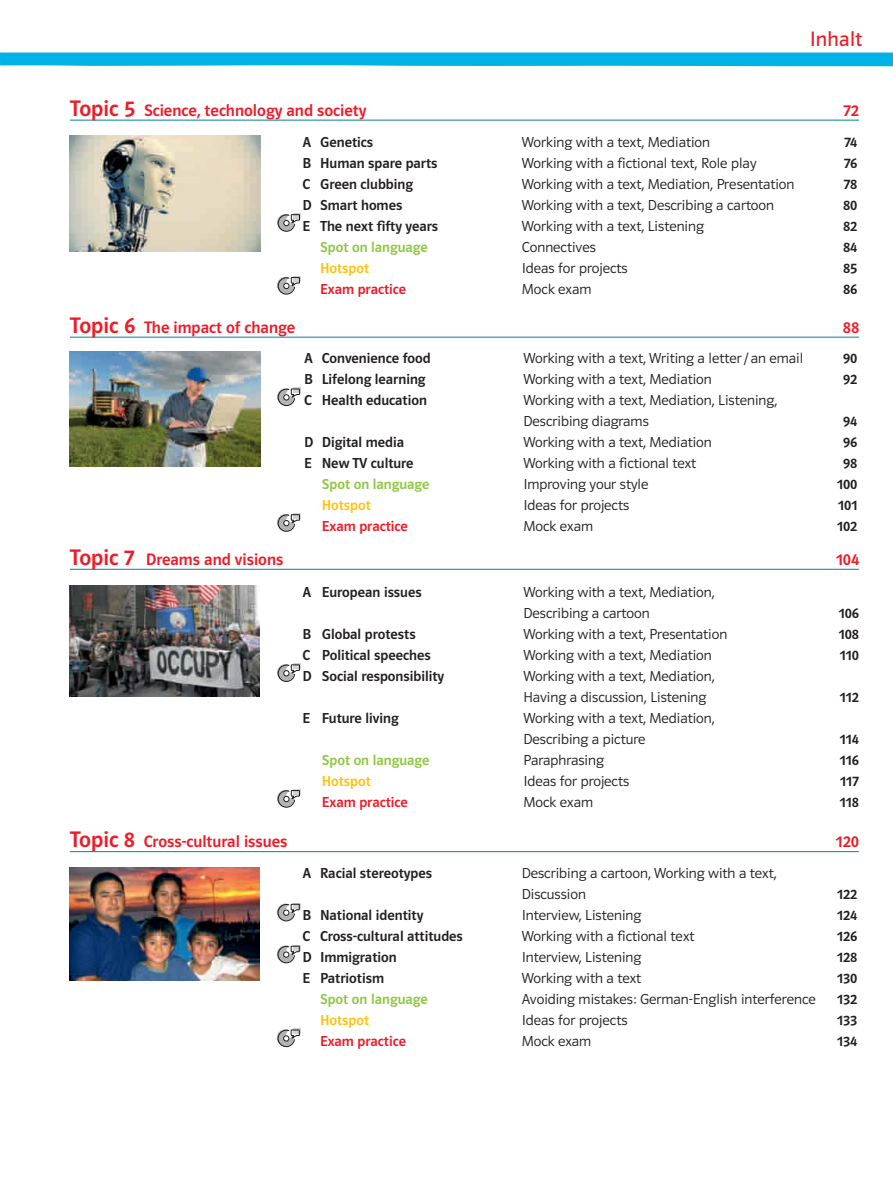
<style>
.page{position:relative;width:893px;height:1188px;background:#fff}
.page>*{position:absolute;margin:0;border:0;box-sizing:border-box;transform-origin:0 0}
.t1{font:21px "Polo ST11 K Buch";letter-spacing:.01em;color:#ed1c29}
.t2{font:16.65px "Polo ST11 K Krftg";color:#ed1c29}
.t3{font:14.55px/21px "Polo ST11 K Leicht";color:#231f20}
.t4{font:14.55px "Polo ST11 K Krftg";color:#231f20}
.t5{font:14.55px "Polo ST11 K Krftg";color:#8fc742}
.t6{font:14.55px "Polo ST11 K Krftg";color:#ed1c29}
.t7{font:14.55px "Polo ST11 K Krftg";color:#ffc20e}
.s1{font-size:22.5px}
</style>
<div class="page">
<svg style="left:1px;top:53px;width:891px;height:14px;background:#16b9e8"></svg>
<hr style="left:70px;top:851px;width:788px;height:1px;background:#008499">
<img style="left:70px;top:867px;width:189px;height:113px">
<svg style="left:277px;top:903px;width:23px;height:19px"></svg>
<svg style="left:277px;top:945px;width:23px;height:19px"></svg>
<svg style="left:277px;top:1028px;width:23px;height:20px"></svg>
<hr style="left:70px;top:120px;width:789px;height:1px;background:#008499">
<img style="left:70px;top:136px;width:190px;height:116px">
<div style="left:293px;top:213px;width:8px;height:6px;background:#d1d3d4"></div>
<svg style="left:277px;top:214px;width:23px;height:18px"></svg>
<div style="left:293px;top:276px;width:8px;height:6px;background:#d1d3d4"></div>
<svg style="left:277px;top:276px;width:23px;height:19px"></svg>
<hr style="left:70px;top:337px;width:789px;height:1px;background:#008499">
<img style="left:70px;top:352px;width:190px;height:115px">
<div style="left:293px;top:388px;width:8px;height:5px;background:#d1d3d4"></div>
<svg style="left:277px;top:387px;width:23px;height:20px"></svg>
<div style="left:293px;top:513px;width:8px;height:6px;background:#d1d3d4"></div>
<svg style="left:277px;top:514px;width:23px;height:18px"></svg>
<hr style="left:70px;top:569px;width:789px;height:1px;background:#008499">
<img style="left:70px;top:586px;width:189px;height:110px">
<div style="left:293px;top:663px;width:8px;height:6px;background:#d1d3d4"></div>
<svg style="left:277px;top:664px;width:23px;height:18px"></svg>
<div style="left:293px;top:789px;width:8px;height:6px;background:#d1d3d4"></div>
<svg style="left:277px;top:790px;width:23px;height:18px"></svg>
<h1 class="t1" style="left:809px;top:27px;width:54px">Inhalt</h1>
<p class="t2" style="left:70px;top:104px;width:298px"><span class="s1">Topic 5</span> Science, technology and society</p>
<p class="t2" style="left:843px;top:104px;width:17px">72</p>
<p class="t4" style="left:302px;top:136px;width:72px">A Genetics</p>
<p class="t3" style="left:522px;top:133px;width:190px">Working with a text, Mediation</p>
<p class="t4" style="left:844px;top:136px;width:15px">74</p>
<p class="t4" style="left:302px;top:157px;width:136px">B Human spare parts</p>
<p class="t3" style="left:522px;top:154px;width:236px">Working with a fictional text, Role play</p>
<p class="t4" style="left:843px;top:157px;width:15px">76</p>
<p class="t4" style="left:302px;top:178px;width:112px">C Green clubbing</p>
<p class="t3" style="left:522px;top:175px;width:274px">Working with a text, Mediation, Presentation</p>
<p class="t4" style="left:843px;top:178px;width:15px">78</p>
<p class="t4" style="left:302px;top:199px;width:101px">D Smart homes</p>
<p class="t3" style="left:522px;top:195px;width:254px">Working with a text, Describing a cartoon</p>
<p class="t4" style="left:843px;top:199px;width:16px">80</p>
<p class="t4" style="left:302px;top:220px;width:137px">E The next fifty years</p>
<p class="t3" style="left:522px;top:216px;width:184px">Working with a text, Listening</p>
<p class="t4" style="left:843px;top:220px;width:16px">82</p>
<p class="t5" style="left:320px;top:241px;width:109px">Spot on language</p>
<p class="t3" style="left:522px;top:237px;width:76px">Connectives</p>
<p class="t4" style="left:843px;top:241px;width:16px">84</p>
<p class="t7" style="left:320px;top:262px;width:51px">Hotspot</p>
<p class="t3" style="left:522px;top:258px;width:107px">Ideas for projects</p>
<p class="t4" style="left:843px;top:262px;width:16px">85</p>
<p class="t6" style="left:320px;top:283px;width:88px">Exam practice</p>
<p class="t3" style="left:522px;top:279px;width:71px">Mock exam</p>
<p class="t4" style="left:843px;top:283px;width:16px">86</p>
<p class="t2" style="left:70px;top:321px;width:227px"><span class="s1">Topic 6</span> The impact of change</p>
<p class="t2" style="left:842px;top:321px;width:18px">88</p>
<p class="t4" style="left:304px;top:353px;width:128px">A Convenience food</p>
<p class="t3" style="left:523px;top:349px;width:281px">Working with a text, Writing a letter / an email</p>
<p class="t4" style="left:843px;top:353px;width:16px">90</p>
<p class="t4" style="left:304px;top:374px;width:123px">B Lifelong learning</p>
<p class="t3" style="left:523px;top:370px;width:190px">Working with a text, Mediation</p>
<p class="t4" style="left:843px;top:374px;width:16px">92</p>
<p class="t4" style="left:304px;top:395px;width:124px">C Health education</p>
<p class="t3" style="left:523px;top:391px;width:255px">Working with a text, Mediation, Listening,<br>Describing diagrams</p>
<p class="t4" style="left:843px;top:415px;width:16px">94</p>
<p class="t4" style="left:304px;top:436px;width:101px">D Digital media</p>
<p class="t3" style="left:523px;top:433px;width:190px">Working with a text, Mediation</p>
<p class="t4" style="left:843px;top:436px;width:16px">96</p>
<p class="t4" style="left:304px;top:457px;width:111px">E New TV culture</p>
<p class="t3" style="left:523px;top:454px;width:174px">Working with a fictional text</p>
<p class="t4" style="left:843px;top:457px;width:16px">98</p>
<p class="t5" style="left:322px;top:478px;width:109px">Spot on language</p>
<p class="t3" style="left:523px;top:475px;width:126px">Improving your style</p>
<p class="t4" style="left:837px;top:478px;width:22px">100</p>
<p class="t7" style="left:322px;top:499px;width:51px">Hotspot</p>
<p class="t3" style="left:523px;top:495px;width:107px">Ideas for projects</p>
<p class="t4" style="left:838px;top:499px;width:21px">101</p>
<p class="t6" style="left:322px;top:520px;width:88px">Exam practice</p>
<p class="t3" style="left:523px;top:516px;width:71px">Mock exam</p>
<p class="t4" style="left:837px;top:520px;width:22px">102</p>
<p class="t2" style="left:70px;top:553px;width:215px"><span class="s1">Topic 7</span> Dreams and visions</p>
<p class="t2" style="left:836px;top:553px;width:25px">104</p>
<p class="t4" style="left:302px;top:587px;width:121px">A European issues</p>
<p class="t3" style="left:523px;top:583px;width:193px">Working with a text, Mediation,<br>Describing a cartoon</p>
<p class="t4" style="left:838px;top:608px;width:22px">106</p>
<p class="t4" style="left:302px;top:628px;width:115px">B Global protests</p>
<p class="t3" style="left:523px;top:625px;width:205px">Working with a text, Presentation</p>
<p class="t4" style="left:838px;top:628px;width:22px">108</p>
<p class="t4" style="left:302px;top:649px;width:130px">C Political speeches</p>
<p class="t3" style="left:523px;top:646px;width:190px">Working with a text, Mediation</p>
<p class="t4" style="left:839px;top:649px;width:21px">110</p>
<p class="t4" style="left:302px;top:670px;width:143px">D Social responsibility</p>
<p class="t3" style="left:523px;top:667px;width:193px">Working with a text, Mediation,<br>Having a discussion, Listening</p>
<p class="t4" style="left:839px;top:691px;width:21px">112</p>
<p class="t4" style="left:302px;top:712px;width:98px">E Future living</p>
<p class="t3" style="left:523px;top:709px;width:193px">Working with a text, Mediation,<br>Describing a picture</p>
<p class="t4" style="left:839px;top:733px;width:21px">114</p>
<p class="t5" style="left:322px;top:754px;width:109px">Spot on language</p>
<p class="t3" style="left:523px;top:750px;width:82px">Paraphrasing</p>
<p class="t4" style="left:839px;top:754px;width:21px">116</p>
<p class="t7" style="left:322px;top:775px;width:51px">Hotspot</p>
<p class="t3" style="left:523px;top:771px;width:107px">Ideas for projects</p>
<p class="t4" style="left:840px;top:775px;width:20px">117</p>
<p class="t6" style="left:322px;top:796px;width:88px">Exam practice</p>
<p class="t3" style="left:523px;top:792px;width:71px">Mock exam</p>
<p class="t4" style="left:839px;top:796px;width:21px">118</p>
<p class="t2" style="left:70px;top:835px;width:219px"><span class="s1">Topic 8</span> Cross-cultural issues</p>
<p class="t2" style="left:835px;top:835px;width:25px">120</p>
<p class="t4" style="left:302px;top:868px;width:131px">A Racial stereotypes</p>
<p class="t3" style="left:521px;top:864px;width:256px">Describing a cartoon, Working with a text,<br>Discussion</p>
<p class="t4" style="left:837px;top:889px;width:22px">122</p>
<p class="t4" style="left:302px;top:910px;width:122px">B National identity</p>
<p class="t3" style="left:521px;top:906px;width:121px">Interview, Listening</p>
<p class="t4" style="left:837px;top:910px;width:22px">124</p>
<p class="t4" style="left:302px;top:931px;width:162px">C Cross-cultural attitudes</p>
<p class="t3" style="left:521px;top:927px;width:174px">Working with a fictional text</p>
<p class="t4" style="left:837px;top:931px;width:22px">126</p>
<p class="t4" style="left:302px;top:952px;width:96px">D Immigration</p>
<p class="t3" style="left:521px;top:948px;width:121px">Interview, Listening</p>
<p class="t4" style="left:837px;top:952px;width:22px">128</p>
<p class="t4" style="left:302px;top:973px;width:83px">E Patriotism</p>
<p class="t3" style="left:521px;top:969px;width:121px">Working with a text</p>
<p class="t4" style="left:837px;top:973px;width:22px">130</p>
<p class="t5" style="left:320px;top:994px;width:109px">Spot on language</p>
<p class="t3" style="left:521px;top:990px;width:296px">Avoiding mistakes: German-English interference</p>
<p class="t4" style="left:837px;top:994px;width:22px">132</p>
<p class="t7" style="left:320px;top:1015px;width:51px">Hotspot</p>
<p class="t3" style="left:521px;top:1011px;width:107px">Ideas for projects</p>
<p class="t4" style="left:837px;top:1015px;width:22px">133</p>
<p class="t6" style="left:320px;top:1036px;width:88px">Exam practice</p>
<p class="t3" style="left:521px;top:1032px;width:71px">Mock exam</p>
<p class="t4" style="left:837px;top:1036px;width:22px">134</p>
</div>
